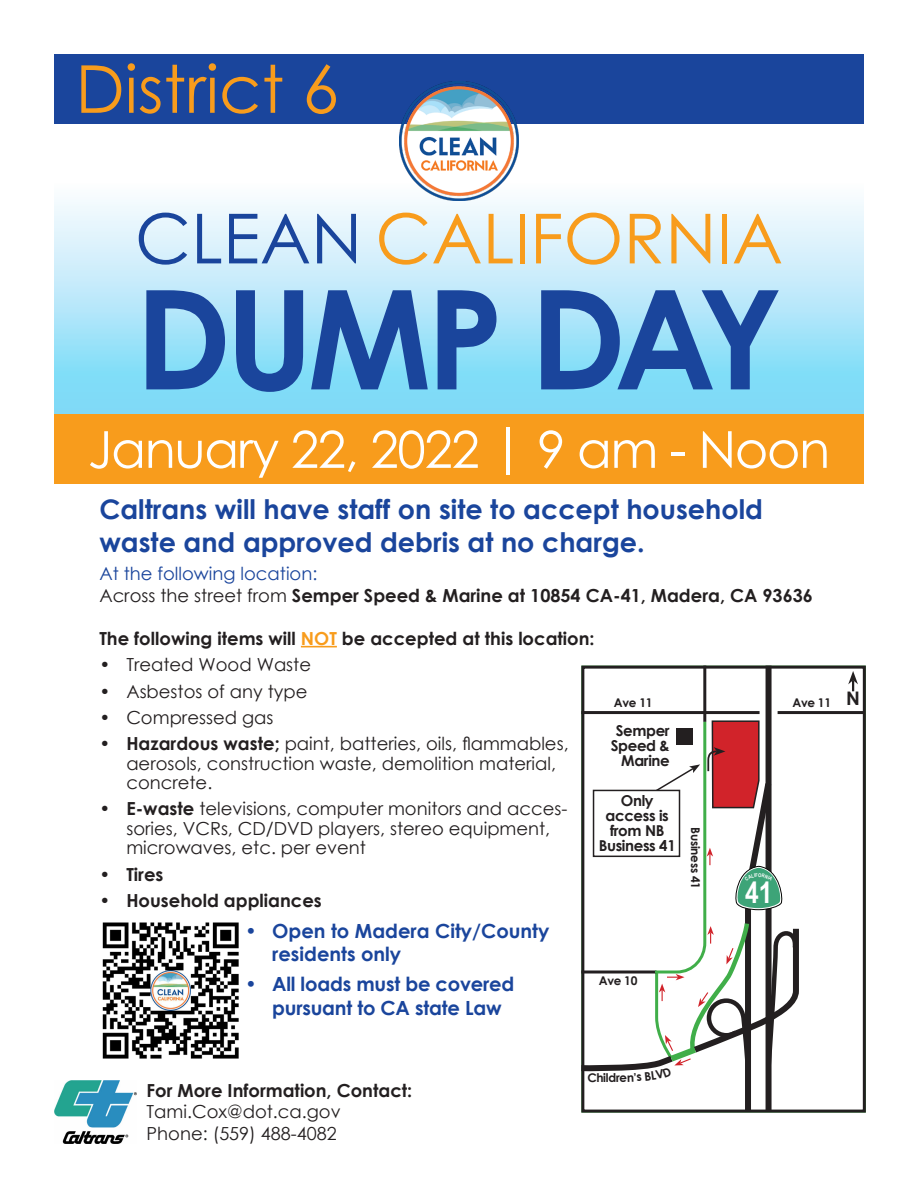
<style>
.page{position:relative;width:918px;height:1188px;background:#fff}
.page>*{position:absolute;margin:0;border:0;box-sizing:border-box;transform-origin:0 0}
.t1{font:700 138px "Century Gothic";letter-spacing:-.045em;color:#1a459c}
.t2{font:69px "Century Gothic";color:#f89c1c}
.t3{font:66px "Century Gothic";color:#f89c1c}
.t4{font:51px "Century Gothic";letter-spacing:-.025em;color:#fff}
.t5{font:700 30px "Arial Narrow";color:#fff}
.t6{font:700 27px/32.4px "Century Gothic";color:#1a459c}
.t7{font:700 19.5px/23.4px "Century Gothic";letter-spacing:-.01em;color:#1a459c}
.t8{font:700 18.6px "Century Gothic";color:#231f20}
.t9{font:18px/19.5px "Century Gothic";color:#231f20}
.t10{font:700 18px "Century Gothic";color:#231f20}
.t11{font:18px "Century Gothic";color:#1a459c}
.t12{font:700 15px/15px "Century Gothic";letter-spacing:-.025em;color:#231f20;text-align:right}
.t13{font:700 12px "Century Gothic";letter-spacing:-.025em;color:#231f20}
.s1{color:#1a459c}
.s2{font-weight:400}
.s3{color:#f89c1c}
.s4{font-weight:700}
</style>
<div class="page">
<div style="left:54px;top:123px;width:810px;height:315px;background:linear-gradient(to bottom,#fff,#6bd4f6)"></div>
<div style="left:54px;top:54px;width:810px;height:69px;background:#1a459c"></div>
<div style="left:54px;top:414px;width:810px;height:70px;background:#f89c1c"></div>
<img style="left:399px;top:81px;width:120px;height:119px">
<hr style="left:301px;top:646px;width:36px;height:1px;background:#f89c1c">
<img style="left:102px;top:922px;width:137px;height:137px">
<img style="left:54px;top:1080px;width:82px;height:63px">
<div style="left:581px;top:666px;width:285px;height:447px;border:3px solid #231f20"></div>
<div style="left:766px;top:666px;width:6px;height:446px;background:#231f20"></div>
<hr style="left:581px;top:711px;width:179px;height:3px;background:#231f20">
<hr style="left:703px;top:666px;width:3px;height:56px;background:#231f20">
<svg style="left:848px;top:671px;width:10px;height:20px"></svg>
<hr style="left:778px;top:711px;width:86px;height:3px;background:#231f20">
<svg style="left:581px;top:719px;width:221px;height:394px"></svg>
<p class="t3" style="left:76px;top:43px;width:265px">District 6</p>
<p class="t2" style="left:135px;top:190px;width:650px"><span class="s1">CLEAN</span> CALIFORNIA</p>
<p class="t1" style="left:135px;top:235px;width:649px">DUMP DAY</p>
<p class="t4" style="left:88px;top:414px;width:744px">January 22, 2022 | 9 am - Noon</p>
<p class="t6" style="left:99px;top:492px;width:665px">Caltrans will have staff on site to accept household waste and approved debris at no charge.</p>
<p class="t11" style="left:99px;top:561px;width:220px">At the following location:</p>
<p class="t10" style="left:99px;top:582px;width:715px"><span class="s2">Across the street from</span> Semper Speed &amp; Marine at 10854 CA-41, Madera, CA 93636</p>
<p class="t10" style="left:99px;top:625px;width:497px">The following items will <span class="s3">NOT</span> be accepted at this location:</p>
<p class="t9" style="left:99px;top:655px;width:213px">• Treated Wood Waste</p>
<p class="t9" style="left:99px;top:681px;width:210px">• Asbestos of any type</p>
<p class="t9" style="left:99px;top:707px;width:176px">• Compressed gas</p>
<p class="t9" style="left:126px;top:733px;width:444px;text-indent:-27px"><span class="s4">• Hazardous waste;</span> paint, batteries, oils, flammables, aerosols, construction waste, demolition material, concrete.</p>
<p class="t9" style="left:126px;top:799px;width:443px;text-indent:-27px"><span class="s4">• E-waste</span> televisions, computer monitors and acces&shy;sories, VCRs, CD/DVD players, stereo equipment, microwaves, etc. per event</p>
<p class="t10" style="left:99px;top:860px;width:66px">• Tires</p>
<p class="t10" style="left:99px;top:887px;width:224px">• Household appliances</p>
<p class="t13" style="left:614px;top:694px;width:40px">Ave 11</p>
<p class="t13" style="left:793px;top:694px;width:40px">Ave 11</p>
<p class="t12" style="left:611px;top:723px;width:60px">Semper<br>Speed &amp;<br>Marine</p>
<p class="t12" style="left:621px;top:792px;width:34px">Only</p>
<p class="t12" style="left:599px;top:807px;width:78px;text-align:center">access is from NB<br>Business 41</p>
<p class="t13" style="left:705px;top:827px;width:63px;rotate:90deg">Business 41</p>
<h3 class="t5" style="left:745px;top:870px;width:29px">41</h3>
<p class="t7" style="left:272px;top:918px;width:279px;text-indent:-27px">• Open to Madera City/County residents only</p>
<p class="t7" style="left:272px;top:971px;width:244px;text-indent:-27px">• All loads must be covered pursuant to CA state Law</p>
<p class="t13" style="left:599px;top:971px;width:40px">Ave 10</p>
<p class="t8" style="left:846px;top:684px;width:15px">N</p>
<p class="t10" style="left:147px;top:1076px;width:267px">For More Information, Contact:</p>
<p class="t9" style="left:147px;top:1102px;width:196px">Tami.Cox@dot.ca.gov</p>
<p class="t9" style="left:147px;top:1123px;width:192px">Phone: (559) 488-4082</p>
<p class="t13" style="left:587px;top:1069px;width:20px">Chi</p>
</div>
